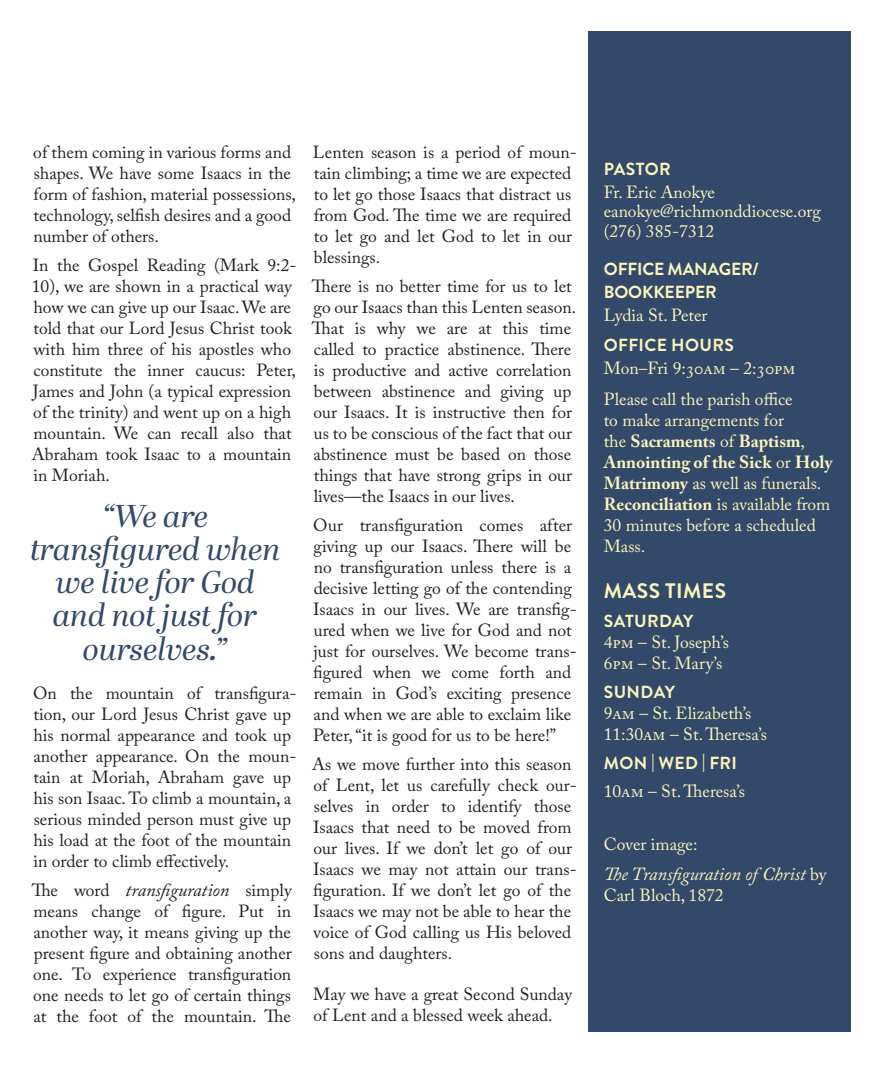
<style>
.page{position:relative;width:882px;height:1071px;background:#fff}
.page>*{position:absolute;margin:0;border:0;box-sizing:border-box;transform-origin:0 0}
.Blurb_Body{font:italic 31.5px/33.2px "Abril Display";color:#334969;text-align:center}
.t1{font:700 21px "Brandon Grotesque";letter-spacing:.02em;color:#f9f5bd}
.t2{font:italic 18.38px "Adobe Caslon Pro";color:#f9f5bd}
.t3{font:italic 18.38px "Adobe Caslon Pro";color:#231f20}
.t4{font:17.5px/21px "Adobe Caslon Pro";color:#231f20}
.Blurb_Body-2{font:17.5px/21px "Adobe Caslon Pro";color:#f9f5bd}
.Brandon_10_bold_lowe{font:17.5px/19.2px "Adobe Caslon Pro";color:#f9f5bd}
.Blurb_Body-3{font:700 17.5px/22.8px "Brandon Grotesque";letter-spacing:-.01em;color:#f9f5bd}
.Blurb_Body-4{font:700 17.5px "Brandon Grotesque";letter-spacing:.02em;color:#f9f5bd}
.Brandon_10_bold_lowe-2{font:700 17.5px "Brandon Grotesque";letter-spacing:.02em;color:#f9f5bd}
.s1{font-style:normal;font-size:17.5px}
.s2{font-weight:700}
.s3{font-family:"Brandon Grotesque";font-weight:700}
</style>
<div class="page">
<div style="left:588px;top:32px;width:262px;height:1000px;background:#334969"></div>
<p class="t4" style="left:33px;top:142px;width:264px">of them coming in various forms and shapes. We have some Isaacs in the form of fashion, material possessions, technology, selfish desires and a good number of others.</p>
<p class="t4" style="left:32px;top:255px;width:266px">In the Gospel Reading (Mark 9:2-<br>10), we are shown in a practical way how we can give up our Isaac. We are told that our Lord Jesus Christ took with him three of his apostles who constitute the inner caucus: Peter,<br>James and John (a typical expression of the trinity) and went up on a high mountain. We can recall also that<br>Abraham took Isaac to a mountain in Moriah.</p>
<p class="Blurb_Body" style="left:30px;top:501px;width:252px">“We are transfigured when we live for God and not just for ourselves.”</p>
<p class="t4" style="left:33px;top:683px;width:265px">On the mountain of transfigura&shy;tion, our Lord Jesus Christ gave up his normal appearance and took up another appearance. On the moun&shy;tain at Moriah, Abraham gave up his son Isaac. To climb a mountain, a serious minded person must give up his load at the foot of the mountain in order to climb effectively.</p>
<p class="t3" style="left:32px;top:879px;width:262px"><span class="s1">The word</span> transfiguration <span class="s1">simply</span></p>
<p class="t4" style="left:33px;top:900px;width:260px;text-align:justify">means change of figure. Put in another way, it means giving up the present figure and obtaining another one. To experience transfiguration one needs to let go of certain things at the foot of the mountain. The</p>
<p class="t4" style="left:313px;top:142px;width:265px">Lenten season is a period of moun&shy;tain climbing; a time we are expected to let go those Isaacs that distract us from God. The time we are required to let go and let God to let in our blessings.</p>
<p class="t4" style="left:312px;top:276px;width:266px">There is no better time for us to let go our Isaacs than this Lenten season.<br>That is why we are at this time called to practice abstinence. There is productive and active correlation between abstinence and giving up our Isaacs. It is instructive then for us to be conscious of the fact that our abstinence must be based on those things that have strong grips in our lives—the Isaacs in our lives.</p>
<p class="t4" style="left:313px;top:515px;width:265px">Our transfiguration comes after giving up our Isaacs. There will be no transfiguration unless there is a decisive letting go of the contending Isaacs in our lives. We are transfig&shy;ured when we live for God and not just for ourselves. We become trans&shy;figured when we come forth and remain in God’s exciting presence and when we are able to exclaim like Peter, “it is good for us to be here!”</p>
<p class="t4" style="left:312px;top:753px;width:266px">As we move further into this season of Lent, let us carefully check our&shy;selves in order to identify those<br>Isaacs that need to be moved from our lives. If we don’t let go of our<br>Isaacs we may not attain our trans&shy;figuration. If we don’t let go of the<br>Isaacs we may not be able to hear the voice of God calling us His beloved sons and daughters.</p>
<p class="t4" style="left:313px;top:984px;width:260px">May we have a great Second Sunday of Lent and a blessed week ahead.</p>
<p class="Brandon_10_bold_lowe-2" style="left:604px;top:157px;width:68px">PASTOR</p>
<p class="Brandon_10_bold_lowe" style="left:604px;top:182px;width:219px">Fr. Eric Anokye eanokye@richmonddiocese.org (276) 385-7312</p>
<p class="Blurb_Body-3" style="left:604px;top:258px;width:156px">OFFICE MANAGER/<br>BOOKKEEPER</p>
<p class="Blurb_Body-2" style="left:604px;top:304px;width:105px">Lydia St. Peter</p>
<p class="Blurb_Body-4" style="left:604px;top:333px;width:132px">OFFICE HOURS</p>
<p class="Blurb_Body-2" style="left:604px;top:357px;width:193px">Mon–Fri 9:30am – 2:30pm</p>
<p class="Blurb_Body-2" style="left:604px;top:388px;width:230px">Please call the parish office<br>to make arrangements for<br>the <span class="s2">Sacraments</span> of <span class="s2">Baptism</span>,<br><span class="s2">Annointing of the Sick</span> or <span class="s2">Holy<br>Matrimony</span> as well as funerals.<br><span class="s2">Reconciliation</span> is available from<br>30 minutes before a scheduled<br>Mass.</p>
<p class="t1" style="left:604px;top:576px;width:124px">MASS TIMES</p>
<p class="Blurb_Body-2" style="left:604px;top:610px;width:127px"><span class="s3">SATURDAY<br></span>4pm – St. Joseph’s<br>6pm – St. Mary’s</p>
<p class="Blurb_Body-2" style="left:604px;top:681px;width:165px"><span class="s3">SUNDAY<br></span>9am – St. Elizabeth’s<br>11:30am – St. Theresa’s</p>
<p class="Blurb_Body-4" style="left:604px;top:750px;width:135px">MON | WED | FRI</p>
<p class="Blurb_Body-2" style="left:604px;top:781px;width:143px">10am – St. Theresa’s</p>
<p class="Blurb_Body-2" style="left:604px;top:833px;width:95px">Cover image:</p>
<p class="t2" style="left:604px;top:863px;width:224px">The Transfiguration of Christ <span class="s1">by</span></p>
<p class="Blurb_Body-2" style="left:604px;top:884px;width:121px">Carl Bloch, 1872</p>
</div>
